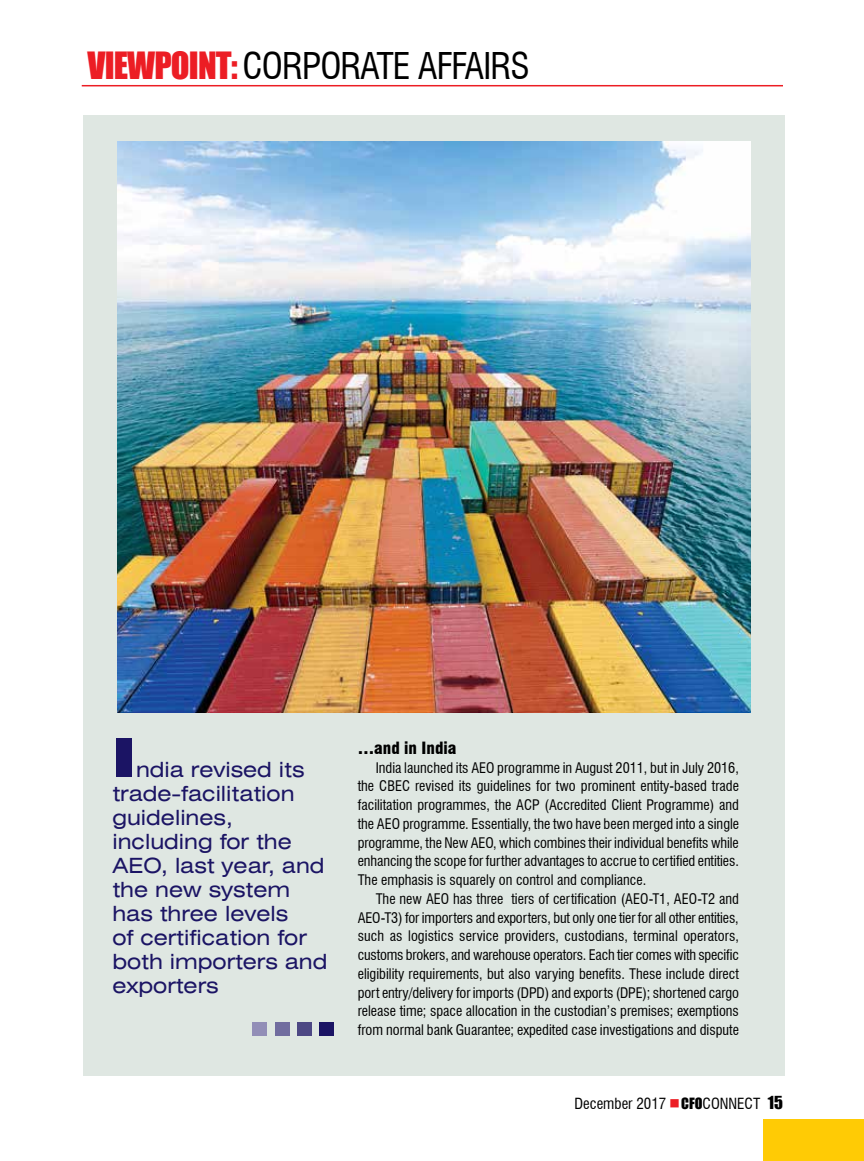
<style>
.page{position:relative;width:864px;height:1161px;background:#fff}
.page>*{position:absolute;margin:0;border:0;box-sizing:border-box;transform-origin:0 0}
.t1{font:900 expanded 54px "Swiss 721 BT";color:#1b1464}
.t2{font:condensed 36px "Swiss 721 BT";letter-spacing:-.025em;color:#000}
.t3{font:expanded 21px/24px "Swiss 721 BT";color:#1b1464}
.t4{font:900 condensed 16.5px "Swiss 721 BT";color:#000}
.t5{font:condensed 15px "Swiss 721 BT";color:#000}
.t6{font:condensed 14.25px/18.8px "Swiss 721 BT";color:#000;text-align:justify}
.s1{font-family:"Impact";font-stretch:normal;font-size:34.5px;color:#ec1d24}
.s2{font-family:"Impact";font-stretch:normal;font-size:14.25px}
.s3{font-family:"Impact";font-stretch:normal;font-size:16.5px}
</style>
<div class="page">
<hr style="left:82px;top:85px;width:701px;height:1px;background:#ec1d24">
<div style="left:763px;top:1119px;width:101px;height:42px;background:#ffcb05"></div>
<div style="left:83px;top:116px;width:702px;height:960px;background:#dfe7e2"></div>
<div style="left:275px;top:1023px;width:14px;height:13px;background:#716d9f"></div>
<div style="left:297px;top:1023px;width:14px;height:13px;background:#4d4884"></div>
<div style="left:319px;top:1023px;width:15px;height:13px;background:#1b1464"></div>
<div style="left:252px;top:1023px;width:15px;height:13px;background:#928eb7"></div>
<img style="left:117px;top:141px;width:634px;height:572px">
<h2 class="t2" style="left:88px;top:44px;width:444px"><span class="s1">VIEWPOINT:</span> CORPORATE AFFAIRS</h2>
<h1 class="t1" style="left:112px;top:725px;width:25px">I</h1>
<h3 class="t3" style="left:112px;top:757px;width:216px;text-indent:24px">ndia revised its trade-facilitation guidelines, including for the<br>AEO, last year, and the new system has three levels<br>of certification for both importers and exporters</h3>
<p class="t4" style="left:358px;top:738px;width:100px">…and in India</p>
<p class="t6" style="left:358px;top:758px;width:383px;text-indent:18px">India launched its AEO programme in August 2011, but in July 2016, the CBEC revised its guidelines for two prominent entity-based trade facilitation programmes, the ACP (Accredited Client Programme) and the AEO programme. Essentially, the two have been merged into a single programme, the New AEO, which combines their individual benefits while enhancing the scope for further advantages to accrue to certified entities.<br>The emphasis is squarely on control and compliance.</p>
<p class="t6" style="left:358px;top:889px;width:383px;text-indent:18px">The new AEO has three tiers of certification (AEO-T1, AEO-T2 and AEO-T3) for importers and exporters, but only one tier for all other entities, such as logistics service providers, custodians, terminal operators, customs brokers, and warehouse operators. Each tier comes with specific eligibility requirements, but also varying benefits. These include direct port entry/delivery for imports (DPD) and exports (DPE); shortened cargo release time; space allocation in the custodian’s premises; exemptions from normal bank Guarantee; expedited case investigations and dispute</p>
<p class="t5" style="left:574px;top:1095px;width:210px">December 2017 <span class="s2">CFO</span>CONNECT <span class="s3">15</span></p>
</div>
